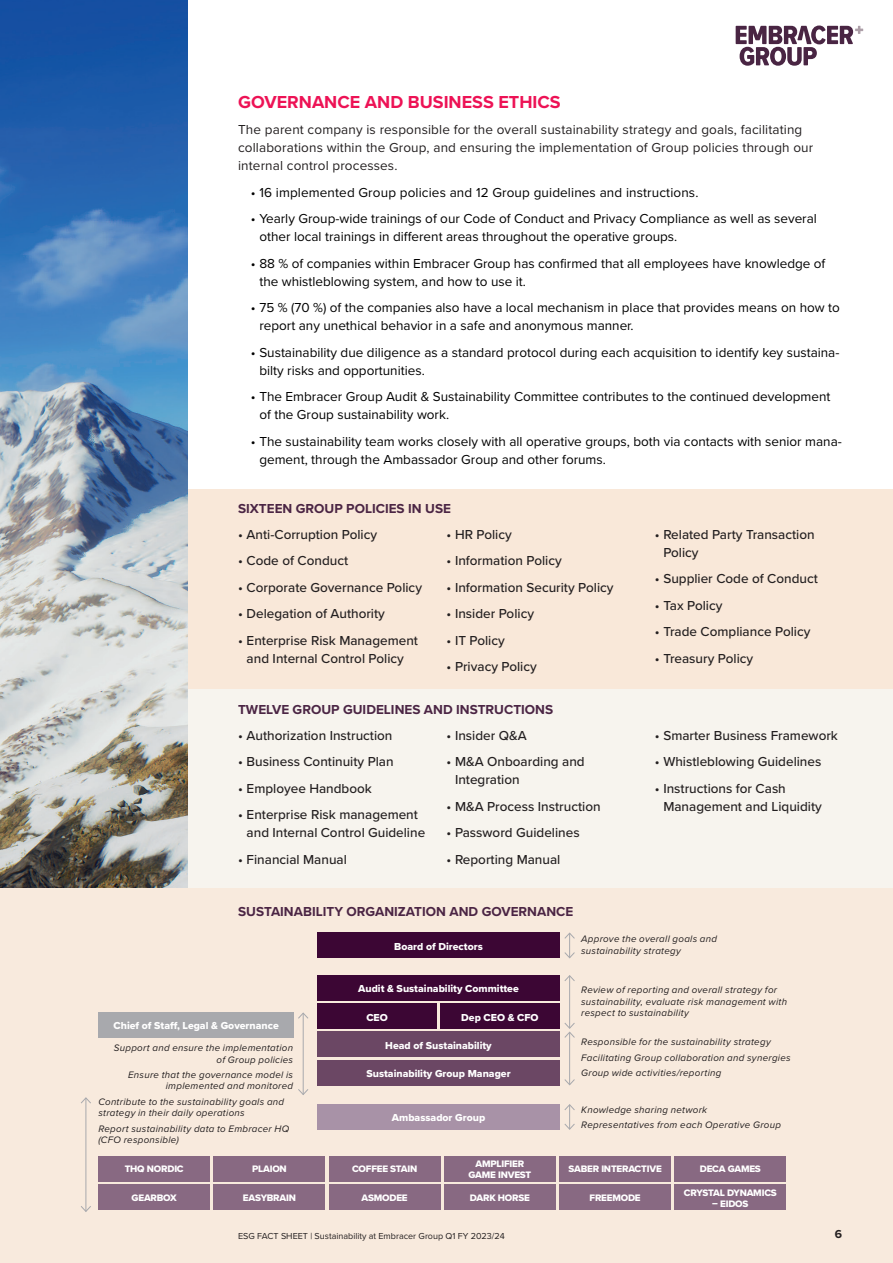
<style>
.page{position:relative;width:893px;height:1263px;background:#fff}
.page>*{position:absolute;margin:0;border:0;box-sizing:border-box;transform-origin:0 0}
.t1{font:700 18px "Proxima Nova";color:#ed1255}
.t2{font:13.5px/18px "Proxima Nova";color:#000001}
.t3{font:500 13.5px/18px "Proxima Nova";color:#231f20}
.t4{font:13.5px/18px "Proxima Nova";letter-spacing:.01em;color:#231f20}
.t5{font:700 13.5px "Proxima Nova";color:#4b2544}
.t6{font:700 12px "Proxima Nova";color:#231f20}
.t7{font:10.5px "Proxima Nova Extrabld";color:#fff}
.t8{font:italic 9.75px/11.2px "Proxima Nova";letter-spacing:.03em;color:#231f20}
.t9{font:9.75px/10.5px "Proxima Nova Extrabld";letter-spacing:-.02em;color:#fff;text-align:center}
.t10{font:9px "Proxima Nova";color:#231f20}
</style>
<div class="page">
<div style="left:0;top:689px;width:893px;height:200px;background:#f7f4ee"></div>
<div style="left:0;top:489px;width:893px;height:200px;background:#f9e8d9"></div>
<img style="left:0;top:0;width:187px;height:889px">
<svg style="left:736px;top:26px;width:127px;height:40px"></svg>
<div style="left:0;top:889px;width:893px;height:374px;background:#f8eadd"></div>
<div style="left:317px;top:1060px;width:243px;height:25px;background:#6b4764"></div>
<div style="left:317px;top:1104px;width:243px;height:26px;background:#a892a7"></div>
<svg style="left:564px;top:932px;width:11px;height:27px"></svg>
<div style="left:317px;top:1032px;width:243px;height:25px;background:#6b4764"></div>
<div style="left:317px;top:933px;width:243px;height:25px;background:#3c0634"></div>
<div style="left:317px;top:1004px;width:120px;height:25px;background:#3c0634"></div>
<div style="left:440px;top:1004px;width:120px;height:25px;background:#3c0634"></div>
<hr style="left:569px;top:976px;width:1px;height:52px;background:#a8a9ad">
<svg style="left:564px;top:975px;width:11px;height:7px"></svg>
<hr style="left:569px;top:1032px;width:1px;height:53px;background:#a8a9ad">
<svg style="left:564px;top:1022px;width:11px;height:16px"></svg>
<svg style="left:564px;top:1078px;width:11px;height:8px"></svg>
<svg style="left:564px;top:1104px;width:11px;height:26px"></svg>
<hr style="left:303px;top:1013px;width:1px;height:81px;background:#a8a9ad">
<svg style="left:298px;top:1012px;width:10px;height:7px"></svg>
<svg style="left:298px;top:1088px;width:11px;height:7px"></svg>
<div style="left:98px;top:1012px;width:196px;height:26px;background:#a8a9ad"></div>
<hr style="left:86px;top:1098px;width:1px;height:113px;background:#a8a9ad">
<svg style="left:81px;top:1097px;width:10px;height:7px"></svg>
<svg style="left:81px;top:1205px;width:10px;height:7px"></svg>
<div style="left:317px;top:975px;width:243px;height:26px;background:#3c0634"></div>
<div style="left:98px;top:1156px;width:112px;height:25px;background:#886982"></div>
<div style="left:214px;top:1156px;width:111px;height:25px;background:#886982"></div>
<div style="left:329px;top:1156px;width:112px;height:25px;background:#886982"></div>
<div style="left:674px;top:1156px;width:112px;height:25px;background:#886982"></div>
<div style="left:444px;top:1156px;width:112px;height:25px;background:#886982"></div>
<div style="left:559px;top:1156px;width:112px;height:25px;background:#886982"></div>
<div style="left:98px;top:1184px;width:112px;height:26px;background:#886982"></div>
<div style="left:214px;top:1184px;width:111px;height:26px;background:#886982"></div>
<div style="left:329px;top:1184px;width:112px;height:26px;background:#886982"></div>
<div style="left:674px;top:1184px;width:112px;height:26px;background:#886982"></div>
<div style="left:444px;top:1184px;width:112px;height:26px;background:#886982"></div>
<div style="left:559px;top:1184px;width:112px;height:26px;background:#886982"></div>
<h1 class="t1" style="left:238px;top:88px;width:324px">GOVERNANCE AND BUSINESS ETHICS</h1>
<p class="t4" style="left:238px;top:120px;width:577px">The parent company is responsible for the overall sustainability strategy and goals, facilitating collaborations within the Group, and ensuring the implementation of Group policies through our internal control processes.</p>
<p class="t2" style="left:251px;top:183px;width:449px">• 16 implemented Group policies and 12 Group guidelines and instructions.</p>
<p class="t2" style="left:259px;top:209px;width:559px;text-indent:-9px">• Yearly Group-wide trainings of our Code of Conduct and Privacy Compliance as well as several other local trainings in different areas throughout the operative groups.</p>
<p class="t2" style="left:259px;top:254px;width:568px;text-indent:-9px">• 88 % of companies within Embracer Group has confirmed that all employees have knowledge of the whistleblowing system, and how to use it.</p>
<p class="t2" style="left:259px;top:298px;width:582px;text-indent:-9px">• 75 % (70 %) of the companies also have a local mechanism in place that provides means on how to report any unethical behavior in a safe and anonymous manner.</p>
<p class="t2" style="left:259px;top:343px;width:582px;text-indent:-9px">• Sustainability due diligence as a standard protocol during each acquisition to identify key sustaina&shy;bilty risks and opportunities.</p>
<p class="t2" style="left:259px;top:387px;width:573px;text-indent:-9px">• The Embracer Group Audit &amp; Sustainability Committee contributes to the continued development of the Group sustainability work.</p>
<p class="t2" style="left:259px;top:432px;width:584px;text-indent:-9px">• The sustainability team works closely with all operative groups, both via contacts with senior mana&shy;gement, through the Ambassador Group and other forums.</p>
<p class="t5" style="left:238px;top:498px;width:214px">SIXTEEN GROUP POLICIES IN USE</p>
<p class="t3" style="left:238px;top:525px;width:141px">• Anti-Corruption Policy</p>
<p class="t3" style="left:238px;top:551px;width:112px">• Code of Conduct</p>
<p class="t3" style="left:238px;top:578px;width:185px">• Corporate Governance Policy</p>
<p class="t3" style="left:238px;top:604px;width:148px">• Delegation of Authority</p>
<p class="t3" style="left:238px;top:631px;width:181px;text-align:center">• Enterprise Risk Management and Internal Control Policy</p>
<p class="t3" style="left:446px;top:525px;width:67px">• HR Policy</p>
<p class="t3" style="left:446px;top:551px;width:117px">• Information Policy</p>
<p class="t3" style="left:446px;top:578px;width:169px">• Information Security Policy</p>
<p class="t3" style="left:446px;top:604px;width:89px">• Insider Policy</p>
<p class="t3" style="left:446px;top:631px;width:60px">• IT Policy</p>
<p class="t3" style="left:446px;top:657px;width:92px">• Privacy Policy</p>
<p class="t5" style="left:238px;top:699px;width:317px">TWELVE GROUP GUIDELINES AND INSTRUCTIONS</p>
<p class="t3" style="left:238px;top:726px;width:156px">• Authorization Instruction</p>
<p class="t3" style="left:238px;top:752px;width:157px">• Business Continuity Plan</p>
<p class="t3" style="left:238px;top:779px;width:135px">• Employee Handbook</p>
<p class="t3" style="left:247px;top:805px;width:180px;text-indent:-9px">• Enterprise Risk management and Internal Control Guideline</p>
<p class="t3" style="left:238px;top:850px;width:110px">• Financial Manual</p>
<p class="t3" style="left:446px;top:726px;width:82px">• Insider Q&amp;A</p>
<p class="t3" style="left:455px;top:752px;width:131px;text-indent:-9px">• M&amp;A Onboarding and<br>Integration</p>
<p class="t3" style="left:446px;top:797px;width:156px">• M&amp;A Process Instruction</p>
<p class="t3" style="left:446px;top:823px;width:135px">• Password Guidelines</p>
<p class="t3" style="left:446px;top:850px;width:115px">• Reporting Manual</p>
<p class="t5" style="left:238px;top:902px;width:337px">SUSTAINABILITY ORGANIZATION AND GOVERNANCE</p>
<p class="t3" style="left:663px;top:525px;width:153px;text-indent:-9px">• Related Party Transaction<br>Policy</p>
<p class="t3" style="left:655px;top:569px;width:165px">• Supplier Code of Conduct</p>
<p class="t3" style="left:655px;top:596px;width:69px">• Tax Policy</p>
<p class="t3" style="left:655px;top:622px;width:157px">• Trade Compliance Policy</p>
<p class="t3" style="left:655px;top:649px;width:100px">• Treasury Policy</p>
<p class="t3" style="left:655px;top:726px;width:185px">• Smarter Business Framework</p>
<p class="t3" style="left:655px;top:752px;width:168px">• Whistleblowing Guidelines</p>
<p class="t3" style="left:663px;top:779px;width:160px;text-indent:-9px">• Instructions for Cash<br>Management and Liquidity</p>
<p class="t7" style="left:113px;top:1018px;width:167px">Chief of Staff, Legal &amp; Governance</p>
<p class="t8" style="left:114px;top:1042px;width:181px;text-align:right">Support and ensure the implementation of Group policies</p>
<p class="t8" style="left:128px;top:1069px;width:166px;text-align:right">Ensure that the governance model is implemented and monitored</p>
<p class="t8" style="left:98px;top:1096px;width:187px">Contribute to the sustainability goals and strategy in their daily operations</p>
<p class="t8" style="left:98px;top:1122px;width:192px">Report sustainability data to Embracer HQ (CFO responsible)</p>
<p class="t7" style="left:394px;top:938px;width:90px">Board of Directors</p>
<p class="t7" style="left:358px;top:981px;width:162px">Audit &amp; Sustainability Committee</p>
<p class="t7" style="left:366px;top:1009px;width:23px">CEO</p>
<p class="t7" style="left:461px;top:1009px;width:79px">Dep CEO &amp; CFO</p>
<p class="t7" style="left:385px;top:1037px;width:108px">Head of Sustainability</p>
<p class="t7" style="left:366px;top:1065px;width:146px">Sustainability Group Manager</p>
<p class="t7" style="left:392px;top:1110px;width:95px">Ambassador Group</p>
<p class="t8" style="left:581px;top:933px;width:137px">Approve the overall goals and sustainability strategy</p>
<p class="t8" style="left:581px;top:984px;width:207px">Review of reporting and overall strategy for sustainability, evaluate risk management with respect to sustainability</p>
<p class="t8" style="left:581px;top:1034px;width:211px;line-height:15.5px">Responsible for the sustainability strategy<br>Facilitating Group collaboration and synergies<br>Group wide activities/reporting</p>
<p class="t8" style="left:581px;top:1101px;width:201px;line-height:15.5px">Knowledge sharing network<br>Representatives from each Operative Group</p>
<p class="t9" style="left:468px;top:1158px;width:64px">AMPLIFIER<br>GAME INVEST</p>
<p class="t9" style="left:568px;top:1164px;width:95px">SABER INTERACTIVE</p>
<p class="t9" style="left:125px;top:1164px;width:60px">THQ NORDIC</p>
<p class="t9" style="left:252px;top:1164px;width:36px">PLAION</p>
<p class="t9" style="left:352px;top:1164px;width:67px">COFFEE STAIN</p>
<p class="t9" style="left:700px;top:1164px;width:63px">DECA GAMES</p>
<p class="t9" style="left:132px;top:1192px;width:47px">GEARBOX</p>
<p class="t9" style="left:243px;top:1192px;width:55px">EASYBRAIN</p>
<p class="t9" style="left:362px;top:1192px;width:48px">ASMODEE</p>
<p class="t9" style="left:470px;top:1192px;width:61px">DARK HORSE</p>
<p class="t9" style="left:590px;top:1192px;width:53px">FREEMODE</p>
<p class="t10" style="left:238px;top:1229px;width:268px">ESG FACT SHEET | Sustainability at Embracer Group Q1 FY 2023/24</p>
<p class="t9" style="left:684px;top:1187px;width:94px">CRYSTAL DYNAMICS</p>
<p class="t9" style="left:712px;top:1198px;width:38px">– EIDOS</p>
<p class="t6" style="left:835px;top:1225px;width:9px">6</p>
</div>
